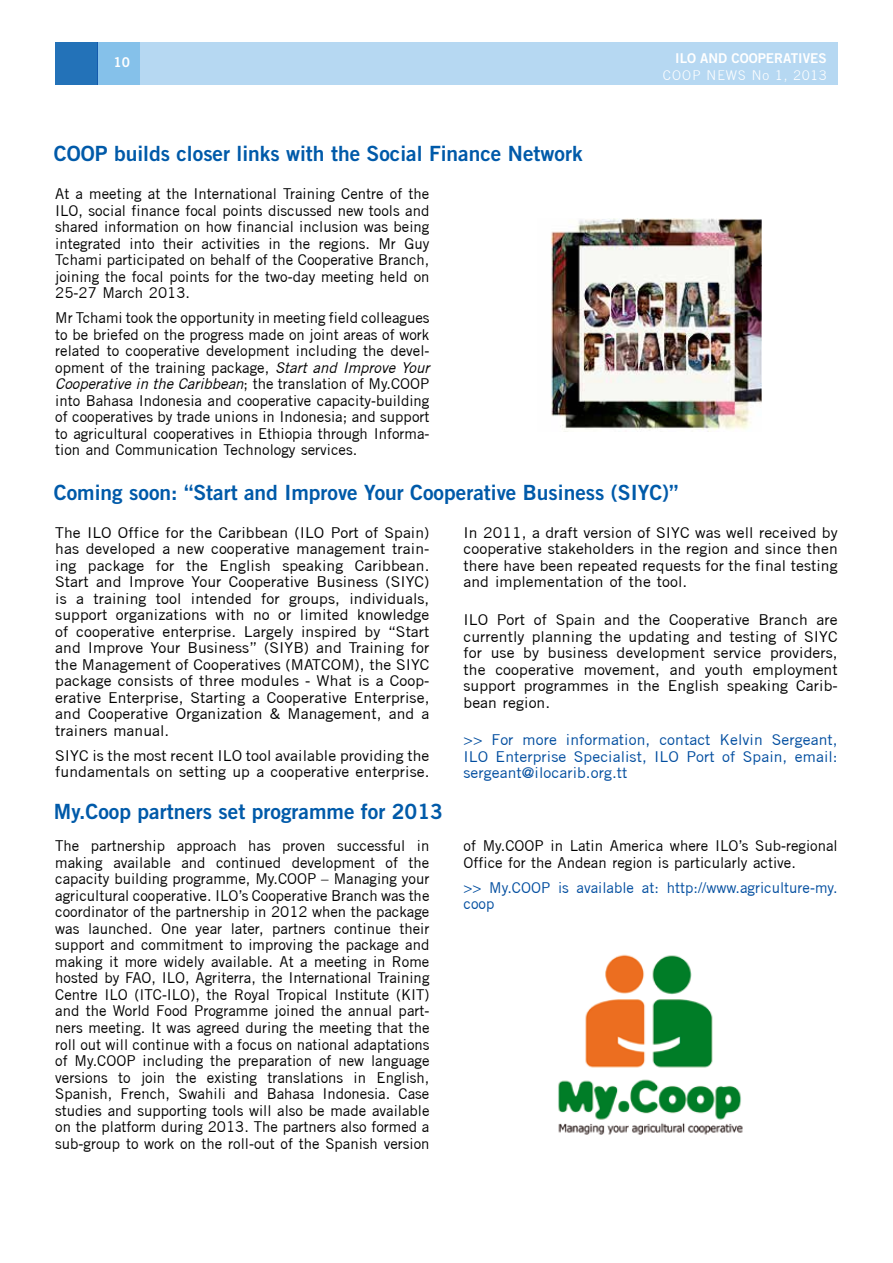
<style>
.page{position:relative;width:893px;height:1263px;background:#fff}
.page>*{position:absolute;margin:0;border:0;box-sizing:border-box;transform-origin:0 0}
.t1{font:21px "Trade Gothic LT Std Bd 2";color:#005aa9}
.t2{font:15px/16.5px "Trade Gothic";letter-spacing:.005em;color:#000;text-align:justify}
.t3{font:15px/16.5px "Trade Gothic";letter-spacing:.005em;color:#000;text-align:justify;scale:1.05 1}
.t4{font:15px/16.5px "Trade Gothic";letter-spacing:.005em;color:#004d9f;text-align:justify;scale:1.05 1}
.t5{font:15px/16.5px "Trade Gothic";letter-spacing:.005em;color:#004d9f}
.t6{font:13.5px "Trade Gothic LT Std Bd 2";color:#fff}
.t7{font:300 13.5px "Trade Gothic";letter-spacing:.08em;color:#fff}
.s1{font-style:italic}
</style>
<div class="page">
<div style="left:140px;top:43px;width:698px;height:42px;background:#b6d8f2"></div>
<div style="left:97px;top:43px;width:43px;height:42px;background:#85c1ea"></div>
<div style="left:55px;top:43px;width:43px;height:42px;background:#2878bd"></div>
<img style="left:551px;top:218px;width:210px;height:214px">
<img style="left:558px;top:954px;width:185px;height:181px">
<p class="t6" style="left:114px;top:54px;width:18px">10</p>
<p class="t6" style="left:675px;top:50px;width:153px">ILO AND COOPERATIVES</p>
<p class="t7" style="left:663px;top:67px;width:165px">COOP NEWS No 1, 2013</p>
<h1 class="t1" style="left:54px;top:140px;width:530px">COOP builds closer links with the Social Finance Network</h1>
<p class="t2" style="left:55px;top:185px;width:376px">At a meeting at the International Training Centre of the ILO, social finance focal points discussed new tools and shared information on how financial inclusion was being integrated into their activities in the regions. Mr Guy Tchami participated on behalf of the Cooperative Branch, joining the focal points for the two-day meeting held on 25-27 March 2013.</p>
<p class="t2" style="left:55px;top:309px;width:376px">Mr Tchami took the opportunity in meeting field colleagues to be briefed on the progress made on joint areas of work related to cooperative development including the devel&shy;opment of the training package, <span class="s1">Start and Improve Your Cooperative in the Caribbean</span>; the translation of My.COOP into Bahasa Indonesia and cooperative capacity-building of cooperatives by trade unions in Indonesia; and support to agricultural cooperatives in Ethiopia through Informa&shy;tion and Communication Technology services.</p>
<h1 class="t1" style="left:54px;top:479px;width:626px">Coming soon: “Start and Improve Your Cooperative Business (SIYC)”</h1>
<p class="t3" style="left:55px;top:524px;width:358px">The ILO Office for the Caribbean (ILO Port of Spain) has developed a new cooperative management train&shy;ing package for the English speaking Caribbean.<br>Start and Improve Your Cooperative Business (SIYC) is a training tool intended for groups, individuals, support organizations with no or limited knowledge of cooperative enterprise. Largely inspired by “Start and Improve Your Business” (SIYB) and Training for the Management of Cooperatives (MATCOM), the SIYC package consists of three modules - What is a Coop&shy;erative Enterprise, Starting a Cooperative Enterprise, and Cooperative Organization &amp; Management, and a trainers manual.</p>
<p class="t3" style="left:55px;top:747px;width:358px">SIYC is the most recent ILO tool available providing the fundamentals on setting up a cooperative enterprise.</p>
<h1 class="t1" style="left:54px;top:798px;width:391px">My.Coop partners set programme for 2013</h1>
<p class="t3" style="left:463px;top:524px;width:358px">In 2011, a draft version of SIYC was well received by cooperative stakeholders in the region and since then there have been repeated requests for the final testing and implementation of the tool.</p>
<p class="t3" style="left:463px;top:611px;width:358px">ILO Port of Spain and the Cooperative Branch are currently planning the updating and testing of SIYC for use by business development service providers, the cooperative movement, and youth employment support programmes in the English speaking Carib&shy;bean region.</p>
<p class="t4" style="left:463px;top:732px;width:358px">&gt;&gt; For more information, contact Kelvin Sergeant, ILO Enterprise Specialist, ILO Port of Spain, email: sergeant@ilocarib.org.tt</p>
<p class="t2" style="left:55px;top:838px;width:376px">The partnership approach has proven successful in making available and continued development of the capacity building programme, My.COOP – Managing your agricultural cooperative. ILO’s Cooperative Branch was the coordinator of the partnership in 2012 when the package was launched. One year later, partners continue their support and commitment to improving the package and making it more widely available. At a meeting in Rome hosted by FAO, ILO, Agriterra, the International Training Centre ILO (ITC-ILO), the Royal Tropical Institute (KIT) and the World Food Programme joined the annual part&shy;ners meeting. It was agreed during the meeting that the roll out will continue with a focus on national adaptations of My.COOP including the preparation of new language versions to join the existing translations in English, Spanish, French, Swahili and Bahasa Indonesia. Case studies and supporting tools will also be made available on the platform during 2013. The partners also formed a sub-group to work on the roll-out of the Spanish version</p>
<p class="t2" style="left:463px;top:838px;width:376px">of My.COOP in Latin America where ILO’s Sub-regional<br>Office for the Andean region is particularly active.</p>
<p class="t5" style="left:463px;top:879px;width:376px">&gt;&gt; My.COOP is available at: http://www.agriculture-my. coop</p>
</div>
